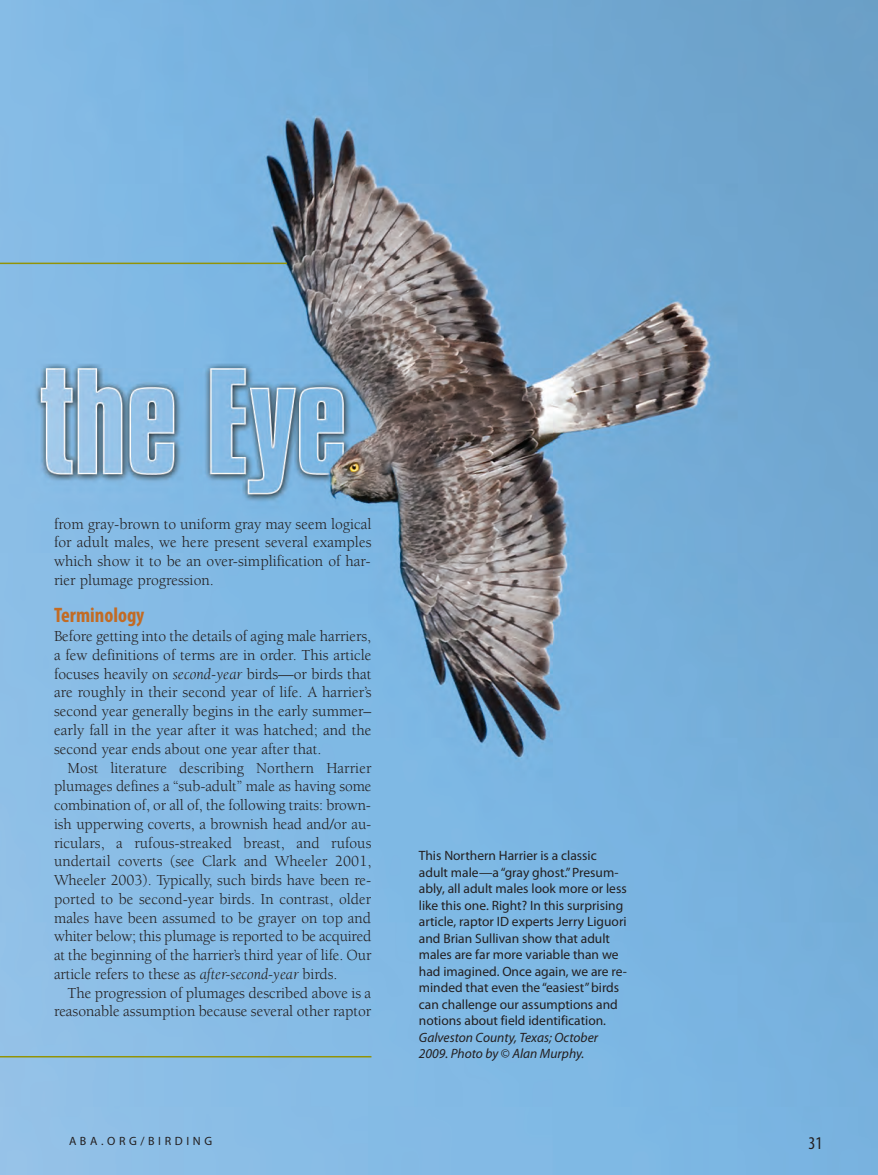
<style>
.page{position:relative;width:878px;height:1175px;background:#fff}
.page>*{position:absolute;margin:0;border:0;box-sizing:border-box;transform-origin:0 0}
.t1{font:700 condensed 21px "Myriad Pro";color:#c26b24}
.t2{font:condensed 18px "Myriad Pro";color:#231f20}
.t3{font:15.75px/18.8px "Berkeley Std";color:#231f20;text-align:justify}
.t4{font:13.5px/16.5px "Myriad Pro";color:#231f20}
.t5{font:italic 13.5px/16.5px "Myriad Pro";color:#231f20}
.t6{font:12px "Myriad Pro";letter-spacing:.3em;color:#231f20}
.s1{font-style:italic}
.s2{font-style:normal}
</style>
<div class="page">
<img style="left:0;top:0;width:878px;height:1174px">
<hr style="left:0;top:1056px;width:371px;height:1px;background:#939306">
<hr style="left:0;top:262px;width:287px;height:2px;background:#939306">
<p class="t3" style="left:54px;top:515px;width:319px">from gray-brown to uniform gray may seem logical for adult males, we here present several examples which show it to be an over-simplification of har&shy;rier plumage progression.</p>
<h1 class="t1" style="left:54px;top:608px;width:92px">Terminology</h1>
<p class="t3" style="left:54px;top:628px;width:319px">Before getting into the details of aging male harriers, a few definitions of terms are in order. This article focuses heavily on <span class="s1">second-year</span> birds—or birds that are roughly in their second year of life. A harrier’s second year generally begins in the early summer– early fall in the year after it was hatched; and the second year ends about one year after that.</p>
<p class="t3" style="left:54px;top:759px;width:319px;text-indent:14px">Most literature describing Northern Harrier plumages defines a “sub-adult” male as having some combination of, or all of, the following traits: brown&shy;ish upperwing coverts, a brownish head and/or au&shy;riculars, a rufous-streaked breast, and rufous undertail coverts (see Clark and Wheeler 2001, Wheeler 2003). Typically, such birds have been re&shy;ported to be second-year birds. In contrast, older males have been assumed to be grayer on top and whiter below; this plumage is reported to be acquired at the beginning of the harrier’s third year of life. Our article refers to these as <span class="s1">after-second-year</span> birds.</p>
<p class="t3" style="left:54px;top:984px;width:319px;text-align:right">The progression of plumages described above is a reasonable assumption because several other raptor</p>
<p class="t4" style="left:419px;top:848px;width:210px">This Northern Harrier is a classic adult male—a “gray ghost.” Presum&shy;ably, all adult males look more or less like this one. Right? In this surprising article, raptor ID experts Jerry Liguori and Brian Sullivan show that adult males are far more variable than we had imagined. Once again, we are re&shy;minded that even the “easiest” birds can challenge our assumptions and notions about field identification.</p>
<p class="t5" style="left:419px;top:1030px;width:181px">Galveston County, Texas; October<br>2009. Photo by <span class="s2">©</span> Alan Murphy.</p>
<p class="t6" style="left:69px;top:1136px;width:145px">ABA.ORG/BIRDING</p>
<p class="t2" style="left:808px;top:1137px;width:15px">31</p>
</div>
